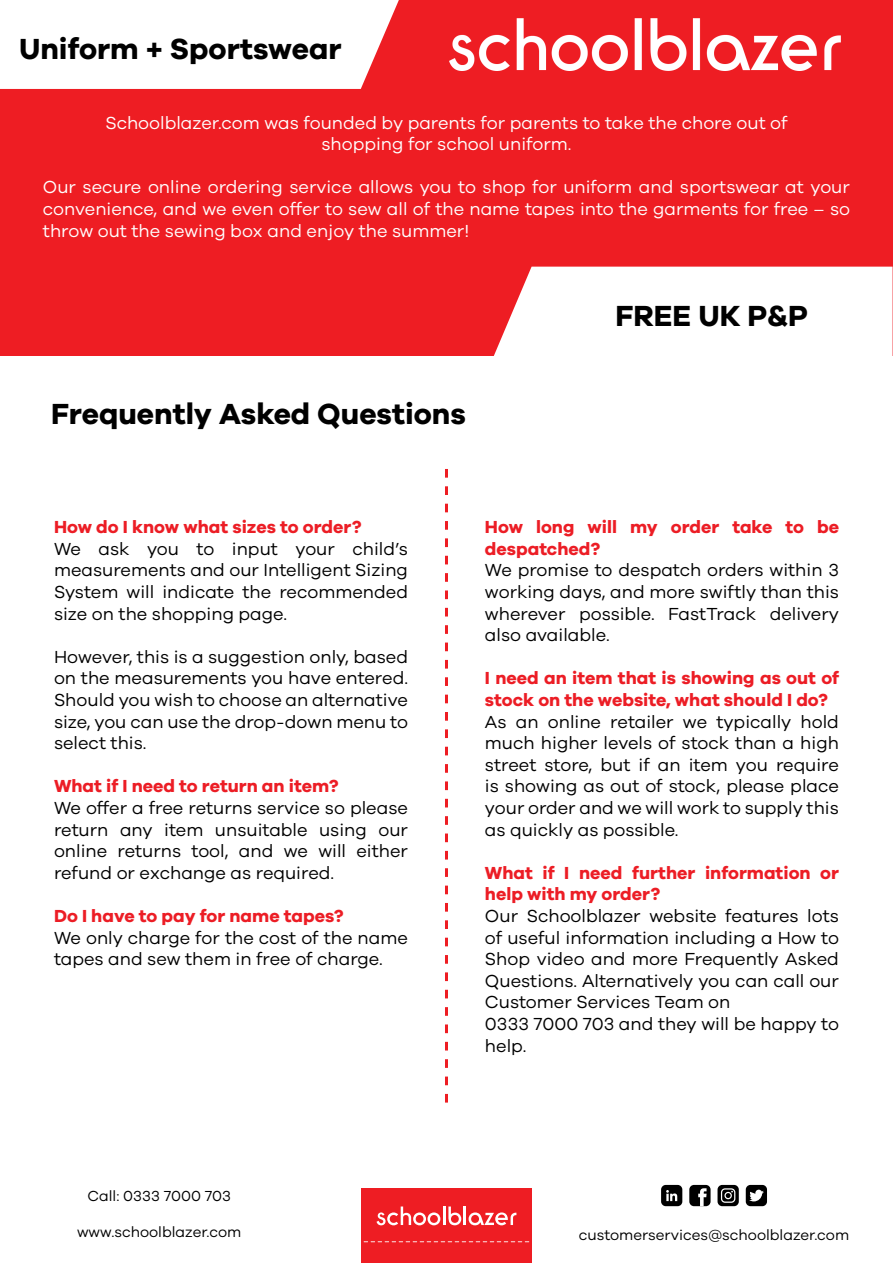
<style>
.page{position:relative;width:893px;height:1263px;background:#fff}
.page>*{position:absolute;margin:0;border:0;box-sizing:border-box;transform-origin:0 0}
.t1{font:700 30px "Galano Grotesque";color:#000}
.t2{font:18px/21.6px "Galano Grotesque";color:#000;text-align:justify}
.t3{font:18px/21.6px "Galano Grotesque";color:#fff;text-align:justify}
.t4{font:700 18px/21.6px "Galano Grotesque";color:#ec1d25}
.t5{font:15px "Galano Grotesque";color:#000}
</style>
<div class="page">
<div style="left:0;top:0;width:893px;height:356px;background:#ee1d23"></div>
<img style="left:449px;top:18px;width:391px;height:53px">
<div style="left:0;top:0;width:399px;height:89px;background:#fff"></div>
<div style="left:494px;top:267px;width:399px;height:89px;background:#fff"></div>
<div style="left:361px;top:1188px;width:171px;height:75px;background:#ee1d23"></div>
<svg style="left:376px;top:1206px;width:140px;height:19px"></svg>
<svg style="left:364px;top:1241px;width:165px;height:1px"></svg>
<div style="left:717px;top:1185px;width:22px;height:21px;background:#000;border-radius:5px"></div>
<svg style="left:721px;top:1188px;width:14px;height:15px"></svg>
<div style="left:689px;top:1185px;width:22px;height:21px;background:#000;border-radius:5px"></div>
<svg style="left:698px;top:1188px;width:9px;height:18px"></svg>
<div style="left:661px;top:1185px;width:21px;height:21px;background:#000;border-radius:5px"></div>
<svg style="left:666px;top:1190px;width:11px;height:11px"></svg>
<div style="left:746px;top:1185px;width:21px;height:21px;background:#000;border-radius:5px"></div>
<svg style="left:749px;top:1190px;width:15px;height:11px"></svg>
<svg style="left:445px;top:469px;width:3px;height:633px"></svg>
<p class="t1" style="left:19px;top:31px;width:324px">Uniform + Sportswear</p>
<p class="t3" style="left:105px;top:111px;width:684px">Schoolblazer.com was founded by parents for parents to take the chore out of</p>
<p class="t3" style="left:321px;top:133px;width:252px">shopping for school uniform.</p>
<p class="t3" style="left:43px;top:176px;width:809px">Our secure online ordering service allows you to shop for uniform and sportswear at your convenience, and we even offer to sew all of the name tapes into the garments for free – so throw out the sewing box and enjoy the summer!</p>
<p class="t1" style="left:51px;top:396px;width:416px">Frequently Asked Questions</p>
<p class="t1" style="left:616px;top:297px;width:194px">FREE UK P&amp;P</p>
<p class="t4" style="left:54px;top:516px;width:309px">How do I know what sizes to order?</p>
<p class="t2" style="left:54px;top:537px;width:356px">We ask you to input your child’s measurements and our Intelligent Sizing System will indicate the recommended size on the shopping page.</p>
<p class="t2" style="left:54px;top:645px;width:356px">However, this is a suggestion only, based on the measurements you have entered.<br>Should you wish to choose an alternative size, you can use the drop-down menu to select this.</p>
<p class="t4" style="left:54px;top:775px;width:286px">What if I need to return an item?</p>
<p class="t2" style="left:54px;top:797px;width:356px">We offer a free returns service so please return any item unsuitable using our online returns tool, and we will either refund or exchange as required.</p>
<p class="t4" style="left:54px;top:905px;width:291px">Do I have to pay for name tapes?</p>
<p class="t2" style="left:54px;top:926px;width:355px">We only charge for the cost of the name tapes and sew them in free of charge.</p>
<p class="t4" style="left:485px;top:516px;width:356px">How long will my order take to be despatched?</p>
<p class="t2" style="left:485px;top:559px;width:355px">We promise to despatch orders within 3 working days, and more swiftly than this wherever possible. FastTrack delivery also available.</p>
<p class="t4" style="left:485px;top:667px;width:355px">I need an item that is showing as out of stock on the website, what should I do?</p>
<p class="t2" style="left:485px;top:710px;width:355px">As an online retailer we typically hold much higher levels of stock than a high street store, but if an item you require is showing as out of stock, please place your order and we will work to supply this as quickly as possible.</p>
<p class="t4" style="left:485px;top:861px;width:356px">What if I need further information or help with my order?</p>
<p class="t2" style="left:485px;top:905px;width:355px">Our Schoolblazer website features lots of useful information including a How to Shop video and more Frequently Asked Questions. Alternatively you can call our Customer Services Team on</p>
<p class="t2" style="left:485px;top:1013px;width:355px">0333 7000 703 and they will be happy to help.</p>
<p class="t5" style="left:88px;top:1187px;width:145px">Call: 0333 7000 703</p>
<p class="t5" style="left:77px;top:1223px;width:166px">www.schoolblazer.com</p>
<p class="t5" style="left:579px;top:1226px;width:272px">customerservices@schoolblazer.com</p>
</div>
